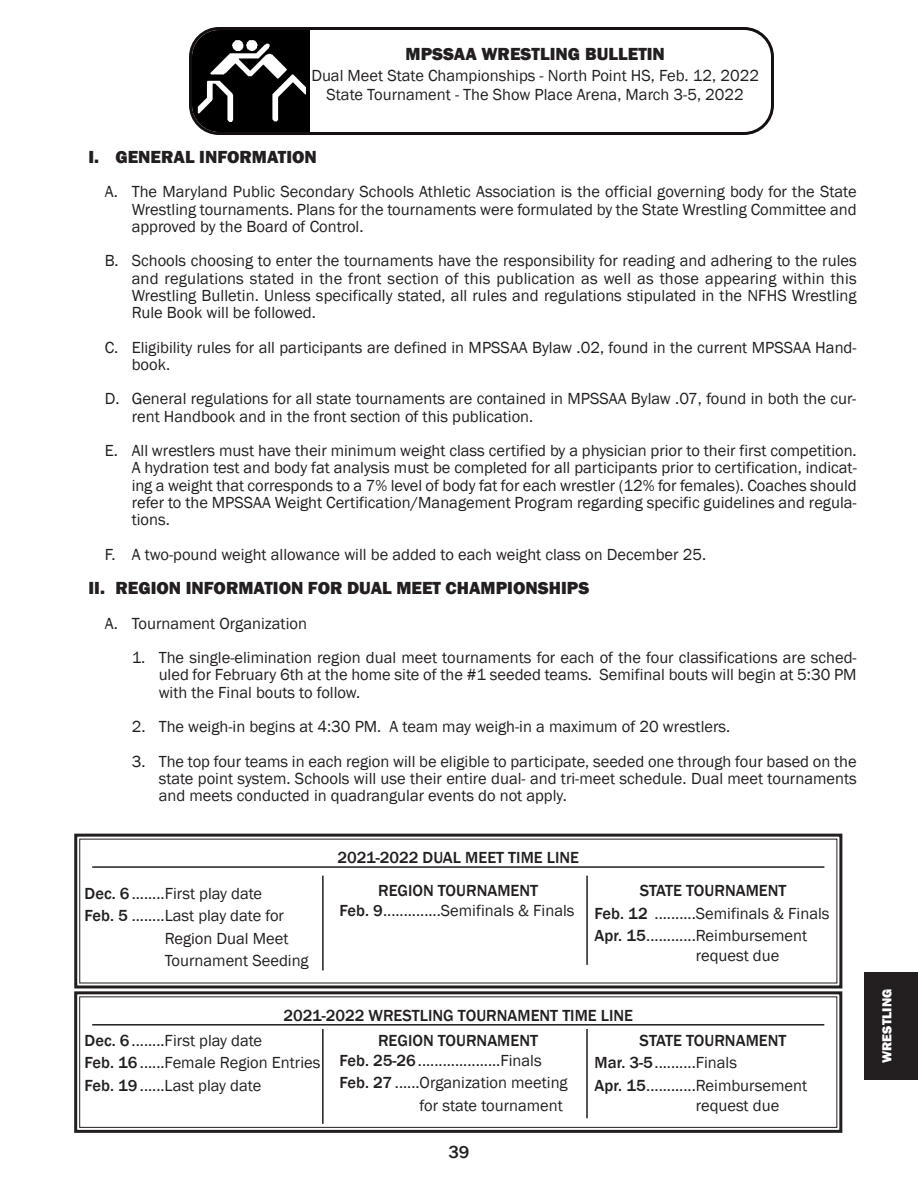
<style>
.page{position:relative;width:918px;height:1188px;background:#fff}
.page>*{position:absolute;margin:0;border:0;box-sizing:border-box;transform-origin:0 0}
.t1{font:800 18px "Franklin Gothic";color:#231f20}
.t2{font:500 18px "Franklin Gothic";color:#231f20}
.t3{font:16.5px/17.2px "Franklin Gothic";color:#231f20;text-align:justify}
.t4{font:500 16.5px "Franklin Gothic";color:#231f20}
.t5{font:800 13.5px "Franklin Gothic";color:#fff}
.s1{font-weight:500}
</style>
<div class="page">
<svg style="left:189px;top:27px;width:585px;height:108px"></svg>
<div style="left:864px;top:972px;width:54px;height:108px;background:#231f20"></div>
<div style="left:74px;top:834px;width:768px;height:155px;border:3px solid #231f20"></div>
<hr style="left:92px;top:866px;width:732px;height:2px;background:#231f20">
<hr style="left:322px;top:876px;width:2px;height:95px;background:#231f20">
<hr style="left:586px;top:876px;width:2px;height:89px;background:#231f20">
<div style="left:74px;top:991px;width:768px;height:142px;border:3px solid #231f20"></div>
<div style="left:79px;top:996px;width:758px;height:132px;border:1px solid #231f20"></div>
<hr style="left:92px;top:1024px;width:732px;height:2px;background:#231f20">
<hr style="left:322px;top:1029px;width:2px;height:95px;background:#231f20">
<hr style="left:586px;top:1029px;width:2px;height:89px;background:#231f20">
<p class="t1" style="left:406px;top:44px;width:261px">MPSSAA WRESTLING BULLETIN</p>
<p class="t3" style="left:311px;top:65px;width:449px;line-height:19.8px;text-align:center">Dual Meet State Championships - North Point HS, Feb. 12, 2022<br>State Tournament - The Show Place Arena, March 3-5, 2022</p>
<p class="t1" style="left:88px;top:146px;width:230px">I. GENERAL INFORMATION</p>
<p class="t3" style="left:132px;top:183px;width:727px;text-indent:-27px">A. The Maryland Public Secondary Schools Athletic Association is the official governing body for the State Wrestling tournaments. Plans for the tournaments were formulated by the State Wrestling Committee and approved by the Board of Control.</p>
<p class="t3" style="left:132px;top:252px;width:727px;text-indent:-27px">B. Schools choosing to enter the tournaments have the responsibility for reading and adhering to the rules and regulations stated in the front section of this publication as well as those appearing within this Wrestling Bulletin. Unless specifically stated, all rules and regulations stipulated in the NFHS Wrestling Rule Book will be followed.</p>
<p class="t3" style="left:132px;top:338px;width:726px;text-indent:-27px">C. Eligibility rules for all participants are defined in MPSSAA Bylaw .02, found in the current MPSSAA Hand&shy;book.</p>
<p class="t3" style="left:132px;top:390px;width:726px;text-indent:-27px">D. General regulations for all state tournaments are contained in MPSSAA Bylaw .07, found in both the cur&shy;rent Handbook and in the front section of this publication.</p>
<p class="t3" style="left:132px;top:442px;width:727px;text-indent:-27px">E. All wrestlers must have their minimum weight class certified by a physician prior to their first competition.<br>A hydration test and body fat analysis must be completed for all participants prior to certification, indicat&shy;ing a weight that corresponds to a 7% level of body fat for each wrestler (12% for females). Coaches should refer to the MPSSAA Weight Certification/Management Program regarding specific guidelines and regula&shy;tions.</p>
<p class="t3" style="left:105px;top:545px;width:603px">F. A two-pound weight allowance will be added to each weight class on December 25.</p>
<p class="t1" style="left:88px;top:578px;width:502px">II. REGION INFORMATION FOR DUAL MEET CHAMPIONSHIPS</p>
<p class="t3" style="left:105px;top:614px;width:204px">A. Tournament Organization</p>
<p class="t3" style="left:159px;top:649px;width:700px;text-indent:-27px">1. The single-elimination region dual meet tournaments for each of the four classifications are sched&shy;uled for February 6th at the home site of the #1 seeded teams. Semifinal bouts will begin at 5:30 PM with the Final bouts to follow.</p>
<p class="t3" style="left:132px;top:718px;width:600px">2. The weigh-in begins at 4:30 PM. A team may weigh-in a maximum of 20 wrestlers.</p>
<p class="t3" style="left:159px;top:752px;width:700px;text-indent:-27px">3. The top four teams in each region will be eligible to participate, seeded one through four based on the state point system. Schools will use their entire dual- and tri-meet schedule. Dual meet tournaments and meets conducted in quadrangular events do not apply.</p>
<p class="t3" style="left:85px;top:885px;width:179px"><span class="s1">Dec. 6</span>........First play date</p>
<p class="t3" style="left:85px;top:907px;width:201px"><span class="s1">Feb. 5</span> ........Last play date for</p>
<p class="t3" style="left:165px;top:930px;width:125px">Region Dual Meet</p>
<p class="t3" style="left:165px;top:952px;width:146px">Tournament Seeding</p>
<p class="t4" style="left:338px;top:848px;width:243px">2021-2022 DUAL MEET TIME LINE</p>
<p class="t3" style="left:340px;top:881px;width:236px;line-height:19.8px;text-align:center"><span class="s1">REGION TOURNAMENT<br>Feb. 9</span>..............Semifinals &amp; Finals</p>
<p class="t3" style="left:595px;top:879px;width:236px;line-height:22.5px;text-align:left;text-indent:45px"><span class="s1">STATE TOURNAMENT<br>Feb. 12</span> ..........Semifinals &amp; Finals<br><span class="s1">Apr. 15</span>............Reimbursement</p>
<p class="t3" style="left:696px;top:947px;width:85px">request due</p>
<p class="t4" style="left:283px;top:1006px;width:351px">2021-2022 WRESTLING TOURNAMENT TIME LINE</p>
<p class="t3" style="left:85px;top:1029px;width:237px;line-height:22.5px;text-align:left"><span class="s1">Dec. 6</span>........First play date<br><span class="s1">Feb. 16</span> ......Female Region Entries<br><span class="s1">Feb. 19</span>......Last play date</p>
<p class="t3" style="left:340px;top:1030px;width:204px;line-height:19.8px;text-align:right"><span class="s1">REGION TOURNAMENT<br>Feb. 25-26</span>....................Finals</p>
<p class="t3" style="left:595px;top:1029px;width:214px;line-height:22.5px;text-align:left;text-indent:45px"><span class="s1">STATE TOURNAMENT<br>Mar. 3-5</span>..........Finals<br><span class="s1">Apr. 15</span>............Reimbursement</p>
<p class="t3" style="left:696px;top:1096px;width:85px">request due</p>
<p class="t3" style="left:340px;top:1071px;width:230px;line-height:22.5px;text-align:right"><span class="s1">Feb. 27</span> ......Organization meeting for state tournament</p>
<p class="t2" style="left:448px;top:1141px;width:23px">39</p>
<p class="t5" style="left:879px;top:1063px;width:76px;rotate:-90deg">WRESTLING</p>
</div>
